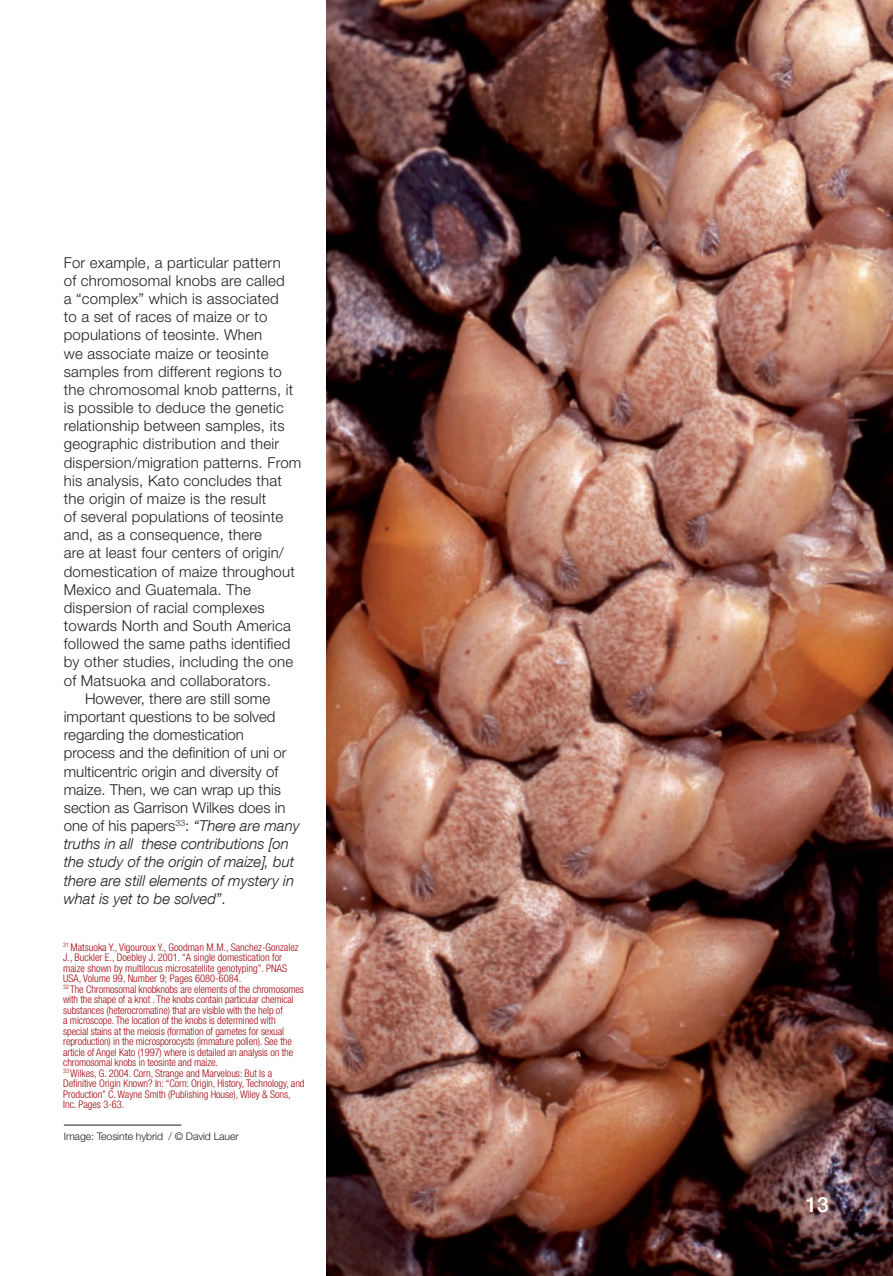
<style>
.page{position:relative;width:893px;height:1276px;background:#fff}
.page>*{position:absolute;margin:0;border:0;box-sizing:border-box;transform-origin:0 0}
.t1{font:500 21px "Helvetica Neue";color:#fff}
.t2{font:300 15px "Helvetica Neue";letter-spacing:.015em;color:#231f20}
.t3{font:italic 300 15px/18.1px "Helvetica Neue LT Com";color:#231f20}
.t4{font:300 condensed 10.5px/10.5px "Helvetica Neue";letter-spacing:-.01em;color:#9f080e}
.t5{font:300 10.5px "Helvetica Neue";letter-spacing:-.01em;color:#231f20}
.s1{font-family:"Helvetica Neue LT Com";font-style:italic}
.s2{font-family:"Helvetica Neue";font-style:normal}
</style>
<div class="page">
<hr style="left:64px;top:1124px;width:117px;height:1px;background:#231f20">
<img style="left:326px;top:0;width:567px;height:1276px">
<p class="t2" style="left:64px;top:253px;width:218px">For example, a particular pattern</p>
<p class="t2" style="left:64px;top:271px;width:222px">of chromosomal knobs are called</p>
<p class="t2" style="left:64px;top:289px;width:216px">a “complex” which is associated</p>
<p class="t2" style="left:64px;top:308px;width:205px">to a set of races of maize or to</p>
<p class="t2" style="left:64px;top:326px;width:200px">populations of teosinte. When</p>
<p class="t2" style="left:64px;top:344px;width:206px">we associate maize or teosinte</p>
<p class="t2" style="left:64px;top:362px;width:220px">samples from different regions to</p>
<p class="t2" style="left:64px;top:380px;width:231px">the chromosomal knob patterns, it</p>
<p class="t2" style="left:64px;top:398px;width:222px">is possible to deduce the genetic</p>
<p class="t2" style="left:64px;top:417px;width:222px">relationship between samples, its</p>
<p class="t2" style="left:64px;top:435px;width:217px">geographic distribution and their</p>
<p class="t2" style="left:64px;top:453px;width:239px">dispersion/migration patterns. From</p>
<p class="t2" style="left:64px;top:471px;width:220px">his analysis, Kato concludes that</p>
<p class="t2" style="left:64px;top:489px;width:204px">the origin of maize is the result</p>
<p class="t2" style="left:64px;top:507px;width:221px">of several populations of teosinte</p>
<p class="t2" style="left:64px;top:526px;width:200px">and, as a consequence, there</p>
<p class="t2" style="left:64px;top:544px;width:222px">are at least four centers of origin/</p>
<p class="t2" style="left:64px;top:562px;width:233px">domestication of maize throughout</p>
<p class="t2" style="left:64px;top:580px;width:189px">Mexico and Guatemala. The</p>
<p class="t2" style="left:64px;top:598px;width:203px">dispersion of racial complexes</p>
<p class="t2" style="left:64px;top:616px;width:229px">towards North and South America</p>
<p class="t2" style="left:64px;top:635px;width:228px">followed the same paths identified</p>
<p class="t2" style="left:64px;top:653px;width:231px">by other studies, including the one</p>
<p class="t2" style="left:64px;top:671px;width:209px">of Matsuoka and collaborators.</p>
<p class="t2" style="left:85px;top:689px;width:187px">However, there are still some</p>
<p class="t2" style="left:64px;top:707px;width:213px">important questions to be solved</p>
<p class="t2" style="left:64px;top:725px;width:182px">regarding the domestication</p>
<p class="t2" style="left:64px;top:744px;width:224px">process and the definition of uni or</p>
<p class="t2" style="left:64px;top:762px;width:216px">multicentric origin and diversity of</p>
<p class="t2" style="left:64px;top:780px;width:219px">maize. Then, we can wrap up this</p>
<p class="t2" style="left:64px;top:798px;width:223px">section as Garrison Wilkes does in</p>
<p class="t2" style="left:64px;top:816px;width:237px">one of his papers<sup>33</sup>: <span class="s1">“There are many</span></p>
<p class="t3" style="left:64px;top:834px;width:232px">truths in all these contributions [on the study of the origin of maize], but there are still elements of mystery in what is yet to be solved”<span class="s2">.</span></p>
<p class="t4" style="left:63px;top:941px;width:243px"><sup>31</sup> Matsuoka Y., Vigouroux Y., Goodman M.M., Sanchez-Gonzalez J., Buckler E., Doebley J. 2001. “A single domestication for maize shown by multilocus microsatellite genotyping”. PNAS USA, Volume 99, Number 9; Pages 6080-6084.<br><sup>32</sup> The Chromosomal knobknobs are elements of the chromosomes with the shape of a knot . The knobs contain particular chemical substances (heterocromatine) that are visible with the help of<br>a microscope. The location of the knobs is determined with<br>special stains at the meiosis (formation of gametes for sexual reproduction) in the microsporocysts (immature pollen). See the article of Angel Kato (1997) where is detailed an analysis on the chromosomal knobs in teosinte and maize.<br><sup>33</sup> Wilkes, G. 2004. Corn, Strange and Marvelous: But Is a Definitive Origin Known? In: “Corn: Origin, History, Technology, and Production” C. Wayne Smith (Publishing House), Wiley &amp; Sons, Inc. Pages 3-63.</p>
<p class="t5" style="left:64px;top:1129px;width:176px">Image: Teosinte hybrid / © David Lauer</p>
<h1 class="t1" style="left:806px;top:1192px;width:25px">13</h1>
</div>
